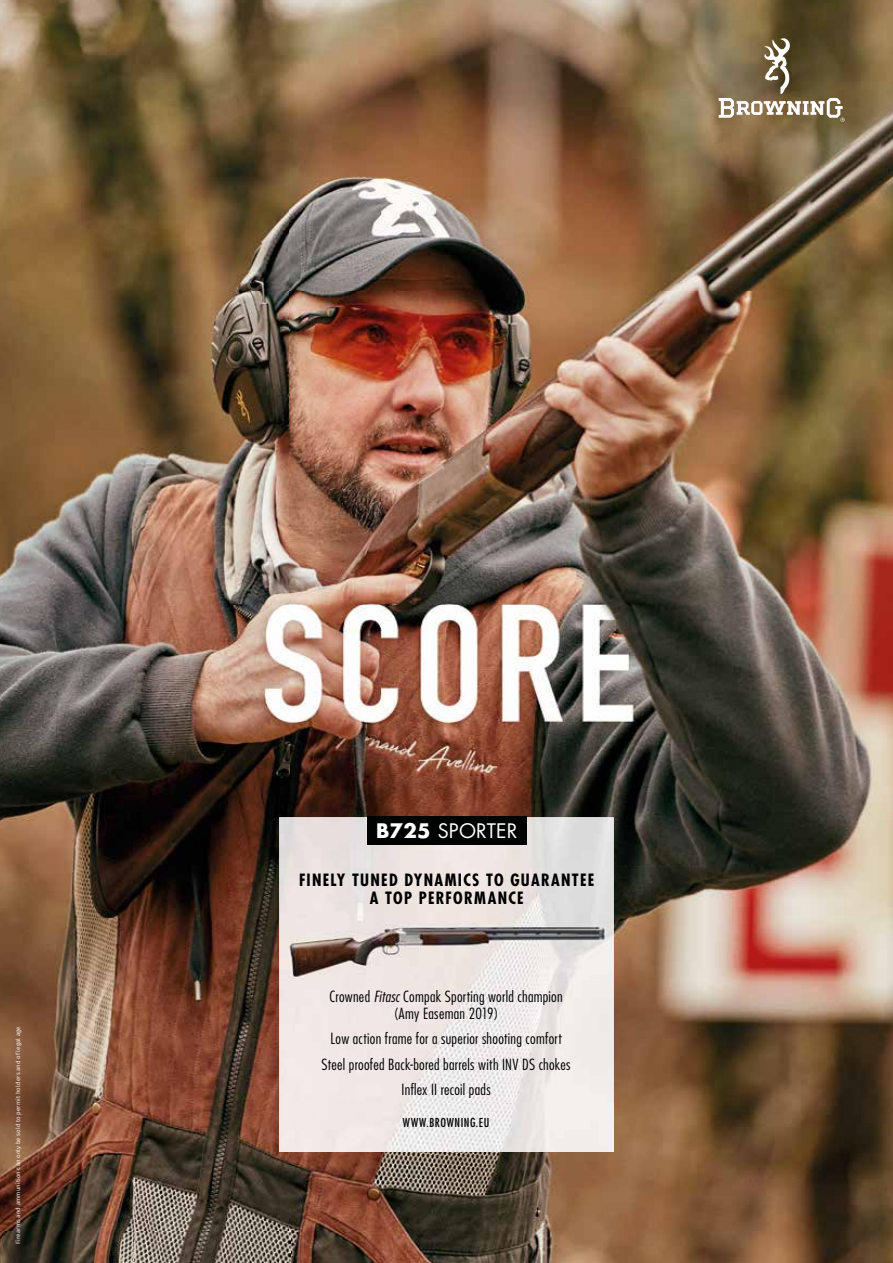
<style>
.page{position:relative;width:893px;height:1263px;background:#fff}
.page>*{position:absolute;margin:0;border:0;box-sizing:border-box;transform-origin:0 0}
.t1{font:19.5px "Futura Std";letter-spacing:.01em;color:#fff}
.t2{font:700 condensed 16.5px/18px "Futura Std";letter-spacing:.075em;color:#000;text-align:center}
.t3{font:300 condensed 15px/25.5px "Futura Std";letter-spacing:.015em;color:#000;text-align:center;scale:1.05 1}
.t4{font:condensed 12px "Futura Std";letter-spacing:.045em;color:#000}
.t5{font:6px "Fira Sans";letter-spacing:.02em;color:#fff}
.s1{font-weight:700}
.s2{font-style:italic}
</style>
<div class="page">
<img style="left:0;top:0;width:893px;height:605px">
<img style="left:0;top:605px;width:290px;height:658px">
<img style="left:290px;top:605px;width:416px;height:261px">
<img style="left:706px;top:605px;width:187px;height:658px">
<img style="left:603px;top:866px;width:104px;height:397px">
<img style="left:290px;top:1152px;width:313px;height:111px">
<svg style="left:719px;top:38px;width:126px;height:84px;background:#847558"></svg>
<img style="left:279px;top:817px;width:335px;height:335px">
<div style="left:367px;top:817px;width:160px;height:28px;background:#010202"></div>
<img style="left:281px;top:915px;width:327px;height:63px">
<p class="t5" style="left:14px;top:1244px;width:219px;rotate:-90deg">Firearms and ammunition can only be sold to permit holders and of legal age</p>
<h1 class="t1" style="left:376px;top:818px;width:143px"><span class="s1">B725</span> SPORTER</h1>
<p class="t2" style="left:299px;top:871px;width:297px">FINELY TUNED DYNAMICS TO GUARANTEE<br>A TOP PERFORMANCE</p>
<p class="t3" style="left:330px;top:988px;width:223px;line-height:16.5px">Crowned <span class="s2">Fitasc</span> Compak Sporting world champion (Amy Easeman 2019)</p>
<p class="t3" style="left:322px;top:1026px;width:239px">Low action frame for a superior shooting comfort<br>Steel proofed Back-bored barrels with INV DS chokes<br>Inflex II recoil pads</p>
<p class="t4" style="left:403px;top:1115px;width:88px">WWW.BROWNING.EU</p>
</div>
